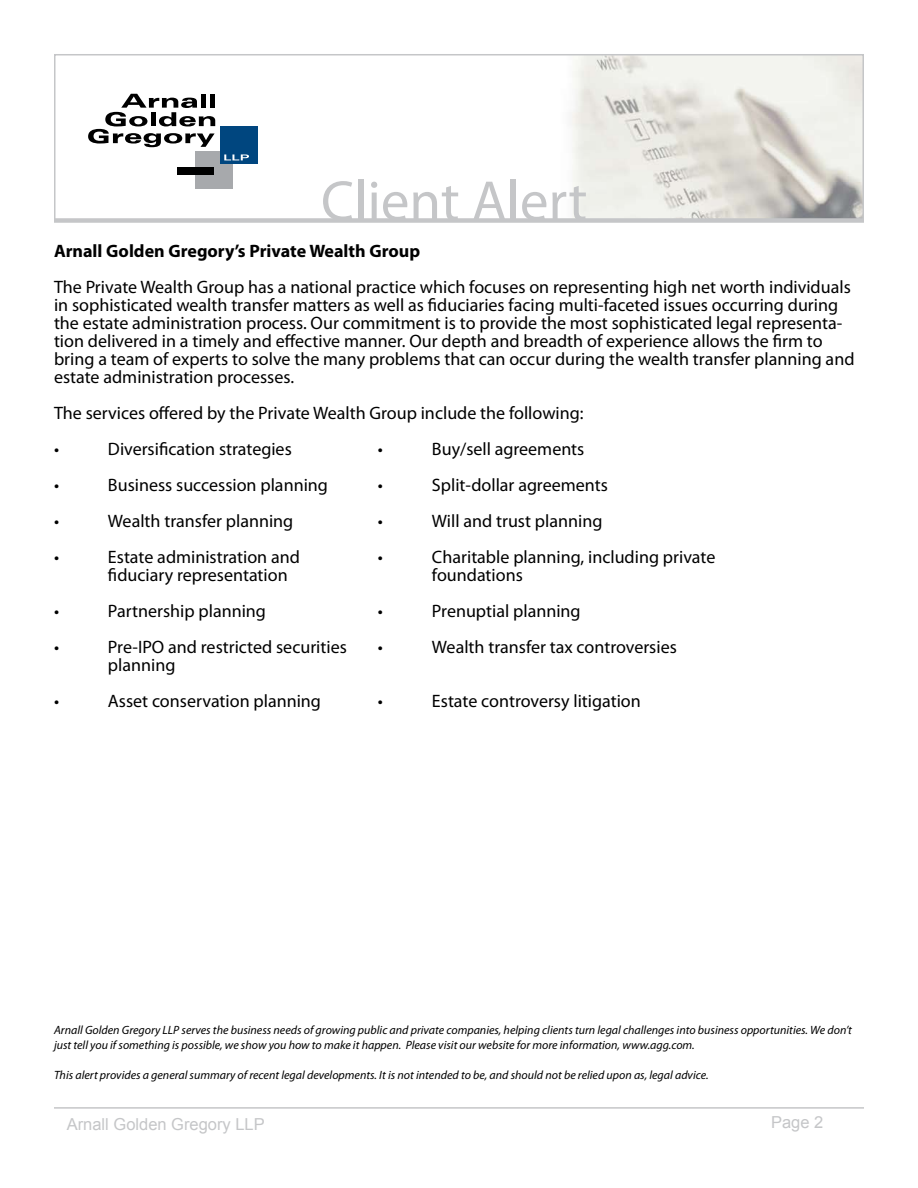
<style>
.page{position:relative;width:918px;height:1188px;background:#fff}
.page>*{position:absolute;margin:0;border:0;box-sizing:border-box;transform-origin:0 0}
.t1{font:57px "Myriad Pro";color:#c5c6c8}
.t2{font:18px/18px "Myriad Pro";color:#000}
.t3{font:700 18px "Myriad Pro";color:#000}
.t4{font:16.5px "Arial";color:#c5c6c8}
.t5{font:italic 12px/15px "Myriad Pro";color:#000}
</style>
<div class="page">
<hr style="left:54px;top:1107px;width:810px;height:2px;background:#c5c6c8">
<div style="left:54px;top:218px;width:810px;height:5px;background:#d3d4d5"></div>
<svg style="left:54px;top:54px;width:810px;height:168px"></svg>
<h1 class="t1" style="left:321px;top:166px;width:268px">Client Alert</h1>
<p class="t3" style="left:54px;top:239px;width:368px">Arnall Golden Gregory’s Private Wealth Group</p>
<p class="t2" style="left:54px;top:277px;width:802px">The Private Wealth Group has a national practice which focuses on representing high net worth individuals in sophisticated wealth transfer matters as well as fiduciaries facing multi-faceted issues occurring during the estate administration process. Our commitment is to provide the most sophisticated legal representa&shy;tion delivered in a timely and effective manner. Our depth and breadth of experience allows the firm to bring a team of experts to solve the many problems that can occur during the wealth transfer planning and estate administration processes.</p>
<p class="t2" style="left:54px;top:394px;width:531px;line-height:36px">The services offered by the Private Wealth Group include the following: •</p>
<p class="t2" style="left:108px;top:439px;width:185px">Diversification strategies</p>
<p class="t2" style="left:378px;top:439px;width:7px">•</p>
<p class="t2" style="left:432px;top:439px;width:154px">Buy/sell agreements</p>
<p class="t2" style="left:54px;top:475px;width:7px">•</p>
<p class="t2" style="left:108px;top:475px;width:221px">Business succession planning</p>
<p class="t2" style="left:378px;top:475px;width:7px">•</p>
<p class="t2" style="left:432px;top:475px;width:177px">Split-dollar agreements</p>
<p class="t2" style="left:54px;top:511px;width:7px">•</p>
<p class="t2" style="left:108px;top:511px;width:187px">Wealth transfer planning</p>
<p class="t2" style="left:378px;top:511px;width:7px">•</p>
<p class="t2" style="left:432px;top:511px;width:172px">Will and trust planning</p>
<p class="t2" style="left:54px;top:547px;width:7px">•</p>
<p class="t2" style="left:108px;top:547px;width:193px">Estate administration and</p>
<p class="t2" style="left:378px;top:547px;width:7px">•</p>
<p class="t2" style="left:432px;top:547px;width:285px">Charitable planning, including private</p>
<p class="t2" style="left:108px;top:565px;width:181px">fiduciary representation</p>
<p class="t2" style="left:432px;top:565px;width:92px">foundations</p>
<p class="t2" style="left:54px;top:601px;width:7px">•</p>
<p class="t2" style="left:108px;top:601px;width:160px">Partnership planning</p>
<p class="t2" style="left:378px;top:601px;width:7px">•</p>
<p class="t2" style="left:432px;top:601px;width:150px">Prenuptial planning</p>
<p class="t2" style="left:54px;top:637px;width:7px">•</p>
<p class="t2" style="left:108px;top:637px;width:240px">Pre-IPO and restricted securities</p>
<p class="t2" style="left:378px;top:637px;width:7px">•</p>
<p class="t2" style="left:432px;top:637px;width:246px">Wealth transfer tax controversies</p>
<p class="t2" style="left:108px;top:655px;width:69px">planning</p>
<p class="t2" style="left:54px;top:691px;width:7px">•</p>
<p class="t2" style="left:108px;top:691px;width:215px">Asset conservation planning</p>
<p class="t2" style="left:378px;top:691px;width:7px">•</p>
<p class="t2" style="left:432px;top:691px;width:210px">Estate controversy litigation</p>
<p class="t5" style="left:54px;top:1022px;width:800px">Arnall Golden Gregory LLP serves the business needs of growing public and private companies, helping clients turn legal challenges into business opportunities. We don’t just tell you if something is possible, we show you how to make it happen. Please visit our website for more information, www.agg.com.</p>
<p class="t5" style="left:54px;top:1067px;width:656px">This alert provides a general summary of recent legal developments. It is not intended to be, and should not be relied upon as, legal advice.</p>
<p class="t4" style="left:67px;top:1114px;width:200px">Arnall Golden Gregory LLP</p>
<p class="t4" style="left:771px;top:1111px;width:54px">Page 2</p>
</div>
